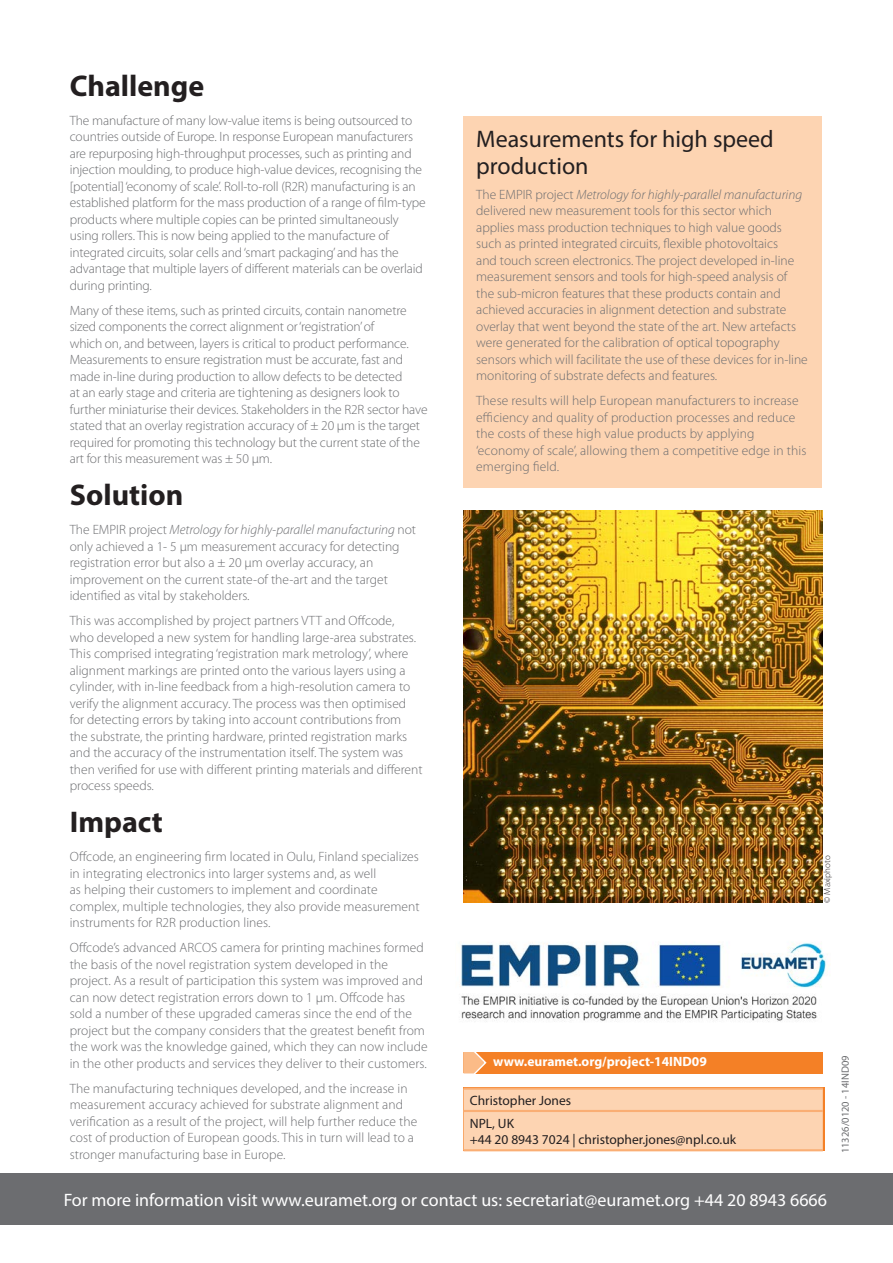
<style>
.page{position:relative;width:893px;height:1263px;background:#fff}
.page>*{position:absolute;margin:0;border:0;box-sizing:border-box;transform-origin:0 0}
.Euramet_heading{font:700 30px "Myriad Pro";color:#231f20}
.Euramet_subheading{font:24px/27px "Myriad Pro";color:#231f20}
.Front_Cover_straplin{font:18px "Myriad Pro";color:#fff}
.body_text{font:300 13.5px/16.5px "Myriad Pro";color:#6c6d70}
.Table_light{font:13.5px "Myriad Pro";color:#231f20}
.Web_address{font:700 13.5px "Myriad Pro";color:#fff}
.body_text-2{font:10.5px "Myriad Pro";color:#6c6d70}
.New_Smaller_Euramet{font:300 9px "Myriad Pro";color:#231f20}
.s1{font-style:italic}
</style>
<div class="page">
<div style="left:0;top:1174px;width:893px;height:51px;background:#6c6d70"></div>
<div style="left:463px;top:1090px;width:360px;height:59px;background:#fdd4b2"></div>
<hr style="left:463px;top:1087px;width:360px;height:3px;background:#faae74">
<hr style="left:463px;top:1110px;width:360px;height:2px;background:#faae74">
<hr style="left:463px;top:1149px;width:360px;height:2px;background:#faae74">
<div style="left:463px;top:1052px;width:360px;height:21px;background:#f48026"></div>
<svg style="left:463px;top:1052px;width:25px;height:22px"></svg>
<img style="left:463px;top:511px;width:359px;height:391px">
<div style="left:463px;top:116px;width:359px;height:371px;background:#fdd4b2"></div>
<img style="left:460px;top:942px;width:369px;height:80px">
<p class="Euramet_heading" style="left:70px;top:66px;width:136px">Challenge</p>
<p class="body_text" style="left:70px;top:112px;width:357px">The manufacture of many low-value items is being outsourced to countries outside of Europe. In response European manufacturers are repurposing high-throughput processes, such as printing and injection moulding, to produce high-value devices, recognising the [potential] ‘economy of scale’. Roll-to-roll (R2R) manufacturing is an established platform for the mass production of a range of film-type products where multiple copies can be printed simultaneously using rollers. This is now being applied to the manufacture of integrated circuits, solar cells and ‘smart packaging’ and has the advantage that multiple layers of different materials can be overlaid during printing.</p>
<p class="body_text" style="left:70px;top:302px;width:359px">Many of these items, such as printed circuits, contain nanometre sized components the correct alignment or ‘registration’ of<br>which on, and between, layers is critical to product performance.<br>Measurements to ensure registration must be accurate, fast and made in-line during production to allow defects to be detected<br>at an early stage and criteria are tightening as designers look to further miniaturise their devices. Stakeholders in the R2R sector have stated that an overlay registration accuracy of ± 20 μm is the target required for promoting this technology but the current state of the art for this measurement was ± 50 μm.</p>
<p class="Euramet_heading" style="left:70px;top:475px;width:115px">Solution</p>
<p class="body_text" style="left:70px;top:522px;width:348px">The EMPIR project <span class="s1">Metrology for highly-parallel manufacturing</span> not only achieved a 1- 5 μm measurement accuracy for detecting registration error but also a ± 20 µm overlay accuracy, an improvement on the current state-of the-art and the target identified as vital by stakeholders.</p>
<p class="body_text" style="left:70px;top:613px;width:354px">This was accomplished by project partners VTT and Offcode,<br>who developed a new system for handling large-area substrates.<br>This comprised integrating ‘registration mark metrology’, where alignment markings are printed onto the various layers using a cylinder, with in-line feedback from a high-resolution camera to verify the alignment accuracy. The process was then optimised for detecting errors by taking into account contributions from the substrate, the printing hardware, printed registration marks and the accuracy of the instrumentation itself. The system was then verified for use with different printing materials and different process speeds.</p>
<p class="Euramet_heading" style="left:70px;top:802px;width:95px">Impact</p>
<p class="body_text" style="left:70px;top:848px;width:351px">Offcode, an engineering firm located in Oulu, Finland specializes in integrating electronics into larger systems and, as well<br>as helping their customers to implement and coordinate complex, multiple technologies, they also provide measurement instruments for R2R production lines.</p>
<p class="body_text" style="left:70px;top:939px;width:359px">Offcode’s advanced ARCOS camera for printing machines formed the basis of the novel registration system developed in the project. As a result of participation this system was improved and can now detect registration errors down to 1 μm. Offcode has sold a number of these upgraded cameras since the end of the project but the company considers that the greatest benefit from the work was the knowledge gained, which they can now include in the other products and services they deliver to their customers.</p>
<p class="body_text" style="left:70px;top:1080px;width:349px">The manufacturing techniques developed, and the increase in measurement accuracy achieved for substrate alignment and verification as a result of the project, will help further reduce the cost of production of European goods. This in turn will lead to a stronger manufacturing base in Europe.</p>
<p class="Euramet_subheading" style="left:476px;top:125px;width:299px">Measurements for high speed production</p>
<p class="body_text" style="left:476px;top:186px;width:333px">The EMPIR project <span class="s1">Metrology for highly-parallel manufacturing </span>delivered new measurement tools for this sector which applies mass production techniques to high value goods such as printed integrated circuits, flexible photovoltaics<br>and touch screen electronics. The project developed in-line measurement sensors and tools for high-speed analysis of the sub-micron features that these products contain and achieved accuracies in alignment detection and substrate overlay that went beyond the state of the art. New artefacts were generated for the calibration of optical topography sensors which will facilitate the use of these devices for in-line monitoring of substrate defects and features.</p>
<p class="body_text" style="left:476px;top:393px;width:332px">These results will help European manufacturers to increase efficiency and quality of production processes and reduce the costs of these high value products by applying ‘economy of scale’, allowing them a competitive edge in this emerging field.</p>
<p class="Web_address" style="left:493px;top:1053px;width:215px">www.euramet.org/project-14IND09</p>
<p class="Table_light" style="left:470px;top:1092px;width:103px">Christopher Jones</p>
<p class="Table_light" style="left:470px;top:1115px;width:46px">NPL, UK</p>
<p class="Table_light" style="left:470px;top:1131px;width:268px">+44 20 8943 7024 | christopher.jones@npl.co.uk</p>
<p class="New_Smaller_Euramet" style="left:822px;top:902px;width:49px;rotate:-90deg">© Maxiphoto</p>
<p class="body_text-2" style="left:839px;top:1153px;width:99px;rotate:-90deg">11326/0120 - 14IND09</p>
<p class="Front_Cover_straplin" style="left:64px;top:1189px;width:765px">For more information visit www.euramet.org or contact us: secretariat@euramet.org +44 20 8943 6666</p>
</div>
